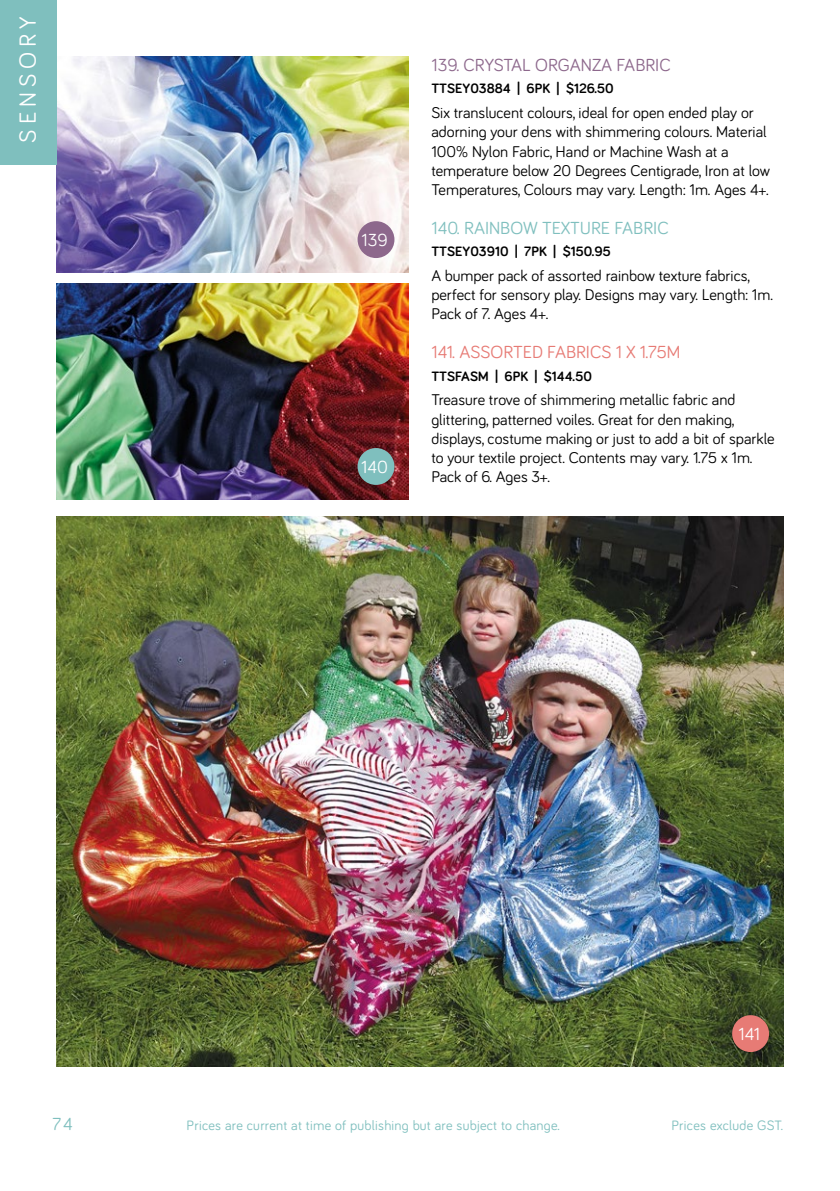
<style>
.page{position:relative;width:840px;height:1191px;background:#fff}
.page>*{position:absolute;margin:0;border:0;box-sizing:border-box;transform-origin:0 0}
.t1{font:24px "Bariol";letter-spacing:.2em;color:#fff}
.t2{font:18px "Bariol";color:#e77b75}
.t3{font:18px "Bariol";color:#8d688c}
.t4{font:18px "Bariol";color:#7fbfbe}
.t5{font:18px "Bariol";color:#fff}
.t6{font:18px "Bariol";color:#7fbfbe}
.t7{font:16px/19.2px "Bariol";color:#000}
.t8{font:14px "Bariol";letter-spacing:.02em;color:#7fbfbe}
.t9{font:700 14px "Bariol";color:#000}
</style>
<div class="page">
<img style="left:57px;top:57px;width:351px;height:215px">
<img style="left:57px;top:516px;width:725px;height:550px">
<img style="left:57px;top:283px;width:351px;height:216px">
<div style="left:357px;top:221px;width:37px;height:37px;background:#8d688c;border-radius:50%"></div>
<div style="left:357px;top:448px;width:37px;height:37px;background:#7fbfbe;border-radius:50%"></div>
<div style="left:731px;top:1015px;width:37px;height:37px;background:#e77b75;border-radius:50%"></div>
<div style="left:0;top:0;width:57px;height:164px;background:#7fbfbe"></div>
<h1 class="t1" style="left:12px;top:143px;width:127px;rotate:-90deg">SENSORY</h1>
<p class="t5" style="left:361px;top:227px;width:28px">139</p>
<p class="t5" style="left:361px;top:454px;width:28px">140</p>
<p class="t3" style="left:431px;top:53px;width:241px">139. CRYSTAL ORGANZA FABRIC</p>
<p class="t9" style="left:431px;top:79px;width:184px">TTSEY03884 | 6PK | $126.50</p>
<p class="t7" style="left:431px;top:102px;width:340px">Six translucent colours, ideal for open ended play or adorning your dens with shimmering colours. Material 100% Nylon Fabric, Hand or Machine Wash at a temperature below 20 Degrees Centigrade, Iron at low Temperatures, Colours may vary. Length: 1m. Ages 4+.</p>
<p class="t4" style="left:431px;top:215px;width:239px">140. RAINBOW TEXTURE FABRIC</p>
<p class="t9" style="left:431px;top:242px;width:181px">TTSEY03910 | 7PK | $150.95</p>
<p class="t7" style="left:431px;top:265px;width:343px">A bumper pack of assorted rainbow texture fabrics, perfect for sensory play. Designs may vary. Length: 1m.<br>Pack of 7. Ages 4+.</p>
<p class="t2" style="left:431px;top:340px;width:251px">141. ASSORTED FABRICS 1 X 1.75M</p>
<p class="t9" style="left:431px;top:366px;width:162px">TTSFASM | 6PK | $144.50</p>
<p class="t7" style="left:431px;top:390px;width:344px">Treasure trove of shimmering metallic fabric and glittering, patterned voiles. Great for den making, displays, costume making or just to add a bit of sparkle to your textile project. Contents may vary. 1.75 x 1m.<br>Pack of 6. Ages 3+.</p>
<p class="t5" style="left:738px;top:1021px;width:23px">141</p>
<p class="t6" style="left:52px;top:1112px;width:22px">74</p>
<p class="t8" style="left:186px;top:1115px;width:374px">Prices are current at time of publishing but are subject to change.</p>
<p class="t8" style="left:671px;top:1115px;width:113px">Prices exclude GST.</p>
</div>
